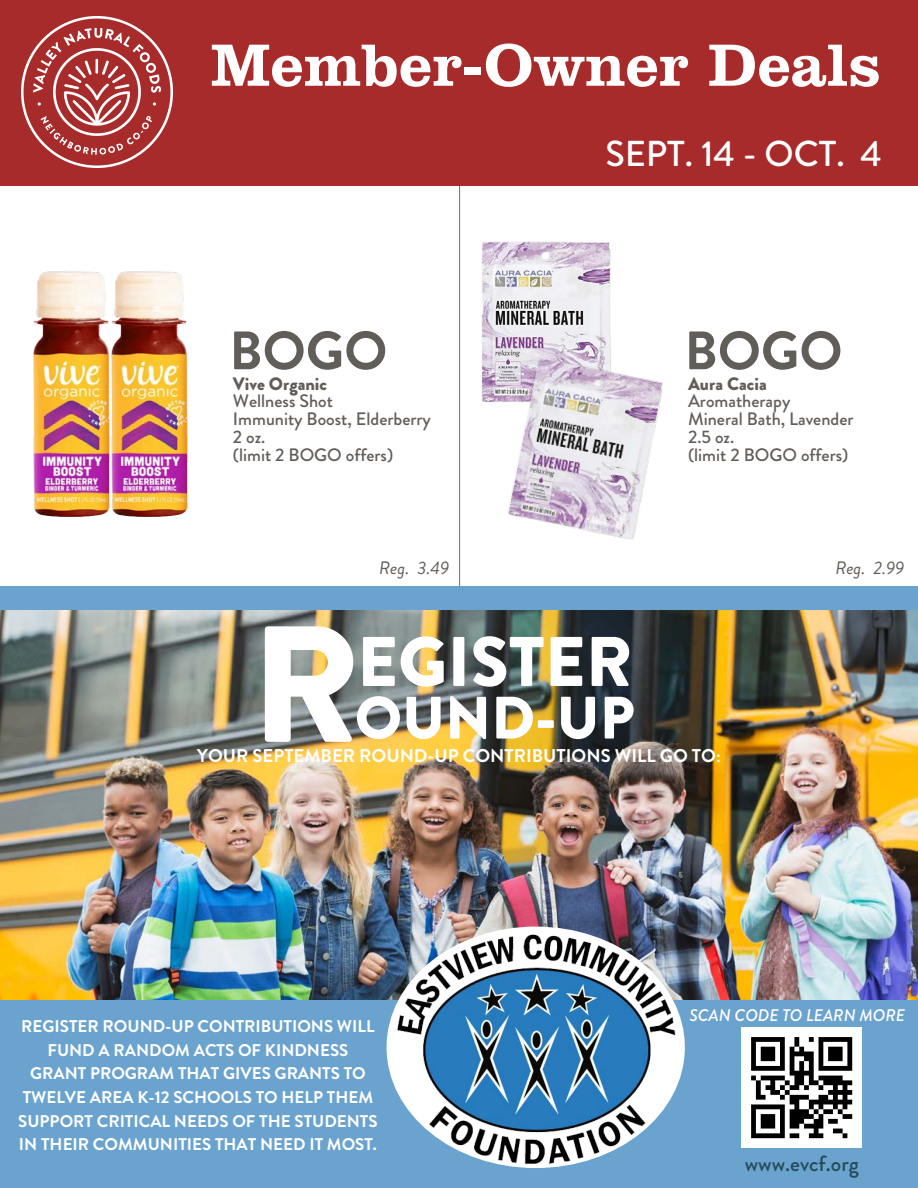
<style>
.page{position:relative;width:918px;height:1188px;background:#fff}
.page>*{position:absolute;margin:0;border:0;box-sizing:border-box;transform-origin:0 0}
.t1{font:900 165px "Brandon Grotesque";color:#fff}
.t2{font:900 70.05px "Brandon Grotesque";color:#fff}
.t3{font:800 61.2px "Clarendon BT";color:#fff}
.t4{font:900 59.7px "Brandon Grotesque";color:#fff}
.t5{font:700 54px "Brandon Grotesque";color:#615d59}
.t6{font:500 36px "Brandon Grotesque";color:#fff}
.t7{font:500 21.9px "Brandon Grotesque";color:#244c5a}
.t8{font:700 18.45px "Brandon Grotesque";color:#fff}
.t9{font:500 18px/18px "Brandon Grotesque";color:#615d59}
.t10{font:900 18px "Brandon Grotesque";color:#615d59}
.t11{font:italic 18px "Brandon Grotesque";color:#615d59}
.t12{font:700 16.95px/23.7px "Brandon Grotesque";color:#fff;text-align:center}
.t13{font:italic 500 16.8px "Brandon Grotesque";color:#fff}
</style>
<div class="page">
<div style="left:0;top:586px;width:918px;height:602px;background:#6ba3cf"></div>
<img style="left:0;top:610px;width:918px;height:389px">
<img style="left:391px;top:930px;width:289px;height:238px">
<div style="left:741px;top:1027px;width:121px;height:121px;background:#fff"></div>
<div style="left:751px;top:1037px;width:34px;height:5px;background:#000"></div>
<div style="left:819px;top:1037px;width:33px;height:5px;background:#000"></div>
<div style="left:761px;top:1047px;width:14px;height:5px;background:#000"></div>
<div style="left:828px;top:1047px;width:15px;height:5px;background:#000"></div>
<hr style="left:761px;top:1052px;width:14px;height:4px;background:#000">
<hr style="left:828px;top:1052px;width:15px;height:4px;background:#000">
<div style="left:761px;top:1056px;width:14px;height:5px;background:#000"></div>
<div style="left:828px;top:1056px;width:15px;height:5px;background:#000"></div>
<svg style="left:751px;top:1042px;width:5px;height:24px"></svg>
<svg style="left:847px;top:1042px;width:5px;height:24px"></svg>
<div style="left:751px;top:1066px;width:34px;height:5px;background:#000"></div>
<div style="left:819px;top:1066px;width:33px;height:5px;background:#000"></div>
<hr style="left:761px;top:1076px;width:24px;height:4px;background:#000">
<hr style="left:819px;top:1076px;width:24px;height:4px;background:#000">
<div style="left:823px;top:1080px;width:29px;height:5px;background:#000"></div>
<div style="left:766px;top:1085px;width:9px;height:5px;background:#000"></div>
<svg style="left:751px;top:1076px;width:10px;height:19px"></svg>
<div style="left:828px;top:1090px;width:24px;height:5px;background:#000"></div>
<div style="left:756px;top:1095px;width:10px;height:5px;background:#000"></div>
<div style="left:819px;top:1095px;width:9px;height:5px;background:#000"></div>
<hr style="left:809px;top:1100px;width:43px;height:4px;background:#000">
<div style="left:751px;top:1104px;width:34px;height:5px;background:#000"></div>
<div style="left:823px;top:1109px;width:10px;height:5px;background:#000"></div>
<svg style="left:833px;top:1085px;width:14px;height:29px"></svg>
<div style="left:761px;top:1114px;width:14px;height:5px;background:#000"></div>
<div style="left:843px;top:1114px;width:9px;height:5px;background:#000"></div>
<div style="left:761px;top:1119px;width:14px;height:5px;background:#000"></div>
<div style="left:828px;top:1119px;width:10px;height:5px;background:#000"></div>
<div style="left:761px;top:1124px;width:14px;height:5px;background:#000"></div>
<svg style="left:751px;top:1109px;width:5px;height:24px"></svg>
<svg style="left:770px;top:1037px;width:53px;height:96px"></svg>
<hr style="left:833px;top:1129px;width:10px;height:4px;background:#000">
<div style="left:751px;top:1133px;width:34px;height:5px;background:#000"></div>
<div style="left:790px;top:1133px;width:9px;height:5px;background:#000"></div>
<div style="left:809px;top:1133px;width:14px;height:5px;background:#000"></div>
<svg style="left:843px;top:1133px;width:4px;height:5px"></svg>
<img style="left:481px;top:241px;width:130px;height:161px">
<hr style="left:459px;top:116px;width:1px;height:470px;background:#615d59">
<div style="left:0;top:0;width:918px;height:186px;background:#a72b2a"></div>
<img style="left:21px;top:17px;width:151px;height:150px">
<img style="left:506px;top:356px;width:157px;height:184px">
<img style="left:33px;top:271px;width:75px;height:246px">
<img style="left:108px;top:271px;width:80px;height:246px">
<h3 class="t3" style="left:211px;top:27px;width:672px">Member-Owner Deals</h3>
<h3 class="t5" style="left:229px;top:313px;width:160px">BOGO</h3>
<p class="t10" style="left:233px;top:371px;width:96px">Vive Organic</p>
<p class="t9" style="left:233px;top:392px;width:199px">Wellness Shot<br>Immunity Boost, Elderberry<br>2 oz.<br>(limit 2 BOGO offers)</p>
<p class="t11" style="left:379px;top:555px;width:71px">Reg. 3.49</p>
<h3 class="t6" style="left:605px;top:128px;width:278px">SEPT. 14 - OCT. 4</h3>
<h3 class="t5" style="left:684px;top:313px;width:160px">BOGO</h3>
<p class="t10" style="left:688px;top:371px;width:80px">Aura Cacia</p>
<p class="t9" style="left:688px;top:392px;width:167px">Aromatherapy<br>Mineral Bath, Lavender<br>2.5 oz.<br>(limit 2 BOGO offers)</p>
<p class="t11" style="left:835px;top:555px;width:70px">Reg. 2.99</p>
<h1 class="t1" style="left:251px;top:569px;width:112px">R</h1>
<h2 class="t2" style="left:357px;top:612px;width:277px">EGISTER</h2>
<h3 class="t4" style="left:355px;top:676px;width:281px">OUND-UP</h3>
<p class="t8" style="left:197px;top:743px;width:525px">YOUR SEPTEMBER ROUND-UP CONTRIBUTIONS WILL GO TO:</p>
<p class="t12" style="left:18px;top:1015px;width:361px">REGISTER ROUND-UP CONTRIBUTIONS WILL FUND A RANDOM ACTS OF KINDNESS GRANT PROGRAM THAT GIVES GRANTS TO TWELVE AREA K-12 SCHOOLS TO HELP THEM SUPPORT CRITICAL NEEDS OF THE STUDENTS IN THEIR COMMUNITIES THAT NEED IT MOST.</p>
<p class="t13" style="left:689px;top:1004px;width:217px">SCAN CODE TO LEARN MORE</p>
<p class="t7" style="left:745px;top:1148px;width:115px">www.evcf.org</p>
</div>
